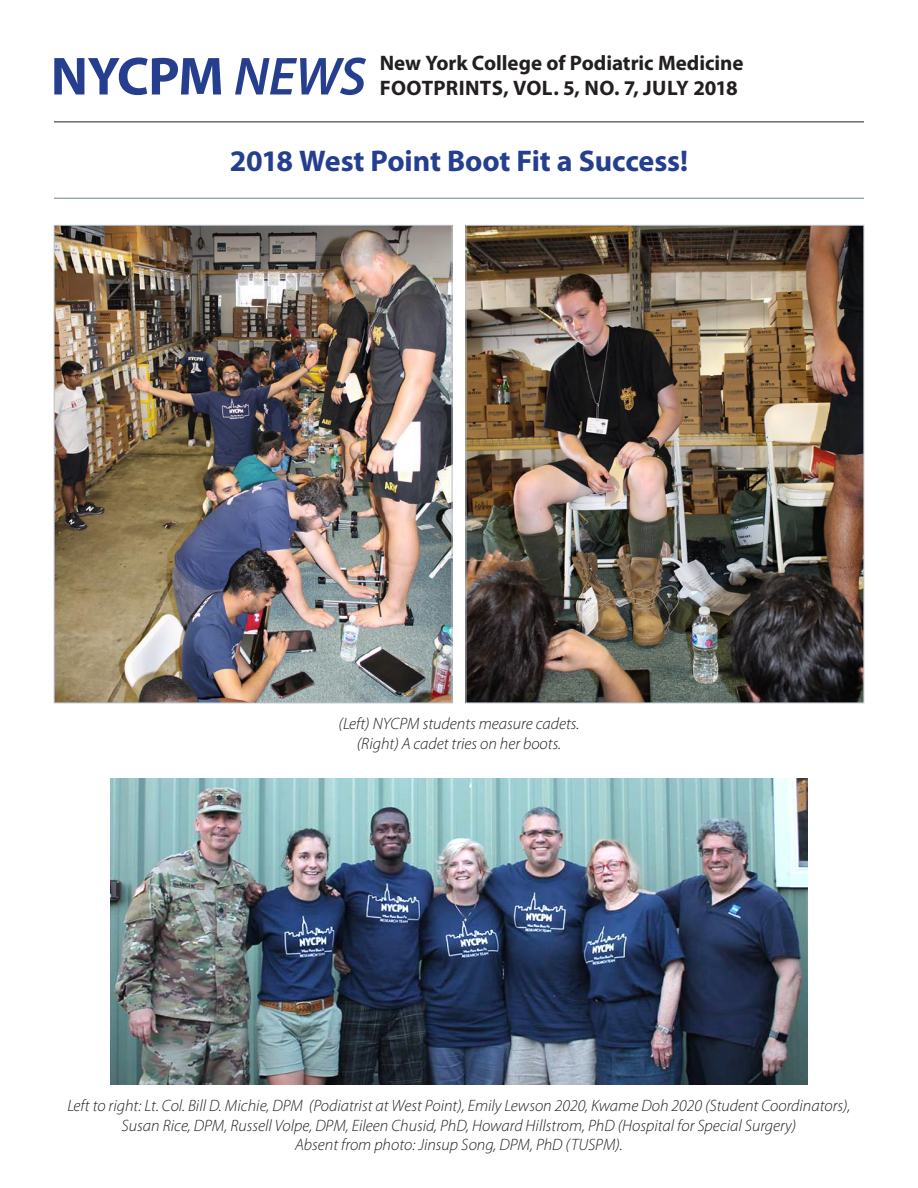
<style>
.page{position:relative;width:918px;height:1188px;background:#fff}
.page>*{position:absolute;margin:0;border:0;box-sizing:border-box;transform-origin:0 0}
.t1{font:700 54px "Myriad Pro";letter-spacing:-.02em;color:#253f8e}
.t2{font:700 30px "Myriad Pro";letter-spacing:-.005em;color:#253f8e}
.t3{font:700 21px/25.2px "Myriad Pro";color:#231f20}
.t4{font:italic 300 16.5px/19.8px "Myriad Pro";color:#231f20;text-align:center}
.s1{font-weight:600;font-style:italic}
</style>
<div class="page">
<hr style="left:54px;top:122px;width:810px;height:1px;background:#231f20">
<hr style="left:54px;top:198px;width:810px;height:1px;background:#708392">
<img style="left:56px;top:227px;width:394px;height:474px">
<img style="left:468px;top:227px;width:394px;height:474px">
<img style="left:110px;top:779px;width:698px;height:306px">
<h1 class="t1" style="left:51px;top:41px;width:317px">NYCPM <span class="s1">NEWS</span></h1>
<p class="t3" style="left:380px;top:49px;width:365px">New York College of Podiatric Medicine<br>FOOTPRINTS, VOL. 5, NO. 7, JULY 2018</p>
<p class="t2" style="left:230px;top:142px;width:460px">2018 West Point Boot Fit a Success!</p>
<p class="t4" style="left:339px;top:713px;width:242px">(Left) NYCPM students measure cadets.</p>
<p class="t4" style="left:357px;top:733px;width:206px">(Right) A cadet tries on her boots.</p>
<p class="t4" style="left:67px;top:1095px;width:785px">Left to right: Lt. Col. Bill D. Michie, DPM (Podiatrist at West Point), Emily Lewson 2020, Kwame Doh 2020 (Student Coordinators),<br>Susan Rice, DPM, Russell Volpe, DPM, Eileen Chusid, PhD, Howard Hillstrom, PhD (Hospital for Special Surgery)<br>Absent from photo: Jinsup Song, DPM, PhD (TUSPM).</p>
</div>
